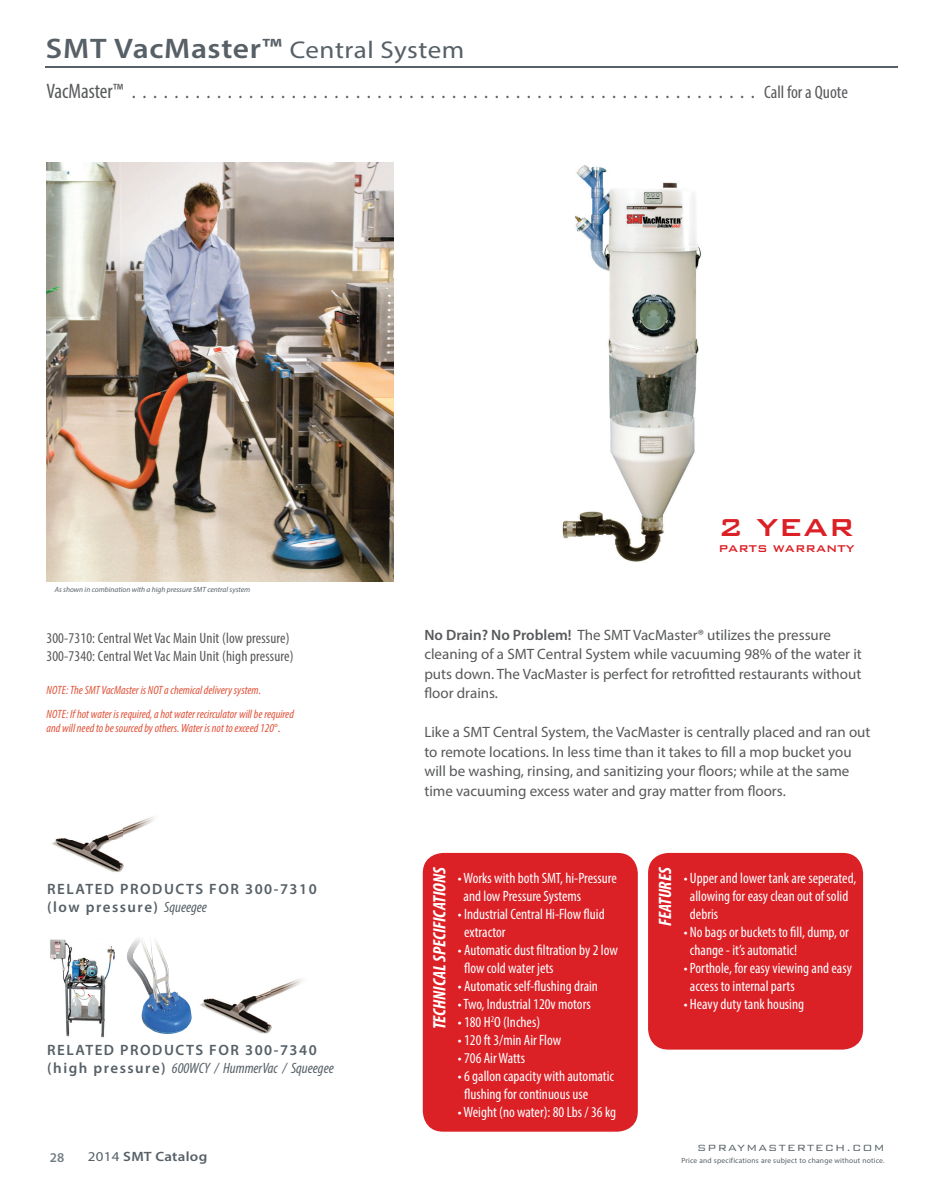
<style>
.page{position:relative;width:932px;height:1202px;background:#fff}
.page>*{position:absolute;margin:0;border:0;box-sizing:border-box;transform-origin:0 0}
.t1{font:500 32.85px "Bank Gothic";color:#db2026}
.t2{font:600 28.35px "Myriad Pro";letter-spacing:.02em;color:#566066;scale:1.11 1}
.t3{font:condensed 21px "Myriad Pro";color:#58595b}
.t4{font:italic 700 condensed 18px "Myriad Pro";color:#fff}
.t5{font:condensed 15px/18px "Myriad Pro";color:#fff}
.t6{font:15px/19.5px "Myriad Pro";color:#58595b}
.t7{font:600 15px/18px "Myriad Pro";letter-spacing:.1em;color:#566066}
.t8{font:condensed 15px/18px "Myriad Pro";letter-spacing:.01em;color:#58595b}
.t9{font:600 13.5px "Myriad Pro";letter-spacing:.02em;color:#566066;scale:1.11 1}
.t10{font:600 13.5px "Myriad Pro";color:#757f85}
.t11{font:500 13.05px "Bank Gothic";color:#db2026}
.t12{font:italic condensed 12px/24px "Myriad Pro";color:#e1533a}
.t13{font:300 12px "Bank Gothic BT";letter-spacing:.1em;color:#566066}
.t14{font:7.5px "Myriad Pro";letter-spacing:.025em;color:#566066}
.t15{font:italic 7.5px "Myriad Pro";color:#566066}
.s1{font-weight:400;font-size:24.3px}
.s2{font-size:18px}
.s3{font-weight:600}
.s4{font-style:normal;font-stretch:normal}
.s5{font-weight:400;font-style:italic;font-stretch:condensed}
.s6{font-weight:400}
</style>
<div class="page">
<img style="left:46px;top:163px;width:347px;height:419px">
<img style="left:562px;top:165px;width:139px;height:397px">
<img style="left:200px;top:978px;width:103px;height:56px">
<img style="left:52px;top:816px;width:103px;height:56px">
<div style="left:423px;top:853px;width:214px;height:278px;background:#db2026;border-radius:20px"></div>
<div style="left:648px;top:853px;width:215px;height:196px;background:#db2026;border-radius:20px"></div>
<img style="left:50px;top:939px;width:65px;height:99px">
<img style="left:126px;top:938px;width:39px;height:47px">
<hr style="left:45px;top:67px;width:853px;height:1px;background:#566066">
<h2 class="t2" style="left:46px;top:31px;width:379px">SMT VacMaster™ <span class="s1">Central System</span></h2>
<h3 class="t3" style="left:46px;top:79px;width:802px">VacMaster™ . . . . . . . . . . . . . . . . . . . . . . . . . . . . . . . . . . . . . . . . . . . . . . . . . . . . . . . . . . . <span class="s2">Call for a Quote</span></h3>
<p class="t15" style="left:55px;top:585px;width:197px">As shown in combination with a high pressure SMT central system</p>
<h1 class="t1" style="left:718px;top:502px;width:138px">2 YEAR</h1>
<p class="t11" style="left:718px;top:538px;width:138px">PARTS WARRANTY</p>
<p class="t8" style="left:46px;top:628px;width:249px">300-7310: Central Wet Vac Main Unit (low pressure)<br>300-7340: Central Wet Vac Main Unit (high pressure)</p>
<p class="t6" style="left:424px;top:625px;width:439px"><span class="s3">No Drain? No Problem!</span> The SMT VacMaster® utilizes the pressure cleaning of a SMT Central System while vacuuming 98% of the water it puts down. The VacMaster is perfect for retrofitted restaurants without floor drains.</p>
<p class="t6" style="left:424px;top:722px;width:447px">Like a SMT Central System, the VacMaster is centrally placed and ran out to remote locations. In less time than it takes to fill a mop bucket you will be washing, rinsing, and sanitizing your floors; while at the same time vacuuming excess water and gray matter from floors.</p>
<p class="t12" style="left:47px;top:677px;width:249px">NOTE: The SMT VacMaster is NOT a chemical delivery system.<br>NOTE: If hot water is required, a hot water recirculator will be required</p>
<p class="t12" style="left:46px;top:716px;width:235px">and will need to be sourced by others. Water is not to exceed 120<span class="s4">°.</span></p>
<p class="t7" style="left:47px;top:879px;width:271px">RELATED PRODUCTS FOR 300-7310 (low pressure) <span class="s5">Squeegee</span></p>
<p class="t7" style="left:47px;top:1040px;width:288px">RELATED PRODUCTS FOR 300-7340 (high pressure) <span class="s5">600WCY / HummerVac / Squeegee</span></p>
<p class="t4" style="left:428px;top:1029px;width:164px;rotate:-90deg">TECHNICAL SPECIFICATIONS</p>
<p class="t4" style="left:654px;top:926px;width:60px;rotate:-90deg">FEATURES</p>
<p class="t5" style="left:463px;top:869px;width:155px;text-indent:-6px">• Works with both SMT, hi-Pressure and low Pressure Systems</p>
<p class="t5" style="left:464px;top:905px;width:142px;text-indent:-6px">• Industrial Central Hi-Flow fluid extractor</p>
<p class="t5" style="left:464px;top:941px;width:155px;text-indent:-6px">• Automatic dust filtration by 2 low flow cold water jets</p>
<p class="t5" style="left:458px;top:977px;width:142px">• Automatic self-flushing drain</p>
<p class="t5" style="left:458px;top:995px;width:134px">• Two, Industrial 120v motors</p>
<p class="t5" style="left:458px;top:1013px;width:84px">• 180 H<sup>2</sup>O (Inches)</p>
<p class="t5" style="left:458px;top:1031px;width:105px">• 120 ft 3/min Air Flow</p>
<p class="t5" style="left:458px;top:1049px;width:69px">• 706 Air Watts</p>
<p class="t5" style="left:464px;top:1067px;width:151px;text-indent:-6px">• 6 gallon capacity with automatic flushing for continuous use</p>
<p class="t5" style="left:458px;top:1103px;width:160px">• Weight (no water): 80 Lbs / 36 kg</p>
<p class="t5" style="left:690px;top:869px;width:168px;text-indent:-6px">• Upper and lower tank are seperated, allowing for easy clean out of solid debris</p>
<p class="t5" style="left:690px;top:923px;width:160px;text-indent:-6px">• No bags or buckets to fill, dump, or change - it’s automatic!</p>
<p class="t5" style="left:690px;top:959px;width:163px;text-indent:-6px">• Porthole, for easy viewing and easy access to internal parts</p>
<p class="t5" style="left:683px;top:995px;width:122px">• Heavy duty tank housing</p>
<p class="t13" style="left:697px;top:1140px;width:189px">SPRAYMASTERTECH.COM</p>
<p class="t10" style="left:50px;top:1148px;width:16px">28</p>
<p class="t9" style="left:88px;top:1148px;width:109px"><span class="s6">2014</span> SMT Catalog</p>
<p class="t14" style="left:681px;top:1155px;width:205px">Price and specifications are subject to change without notice.</p>
</div>
